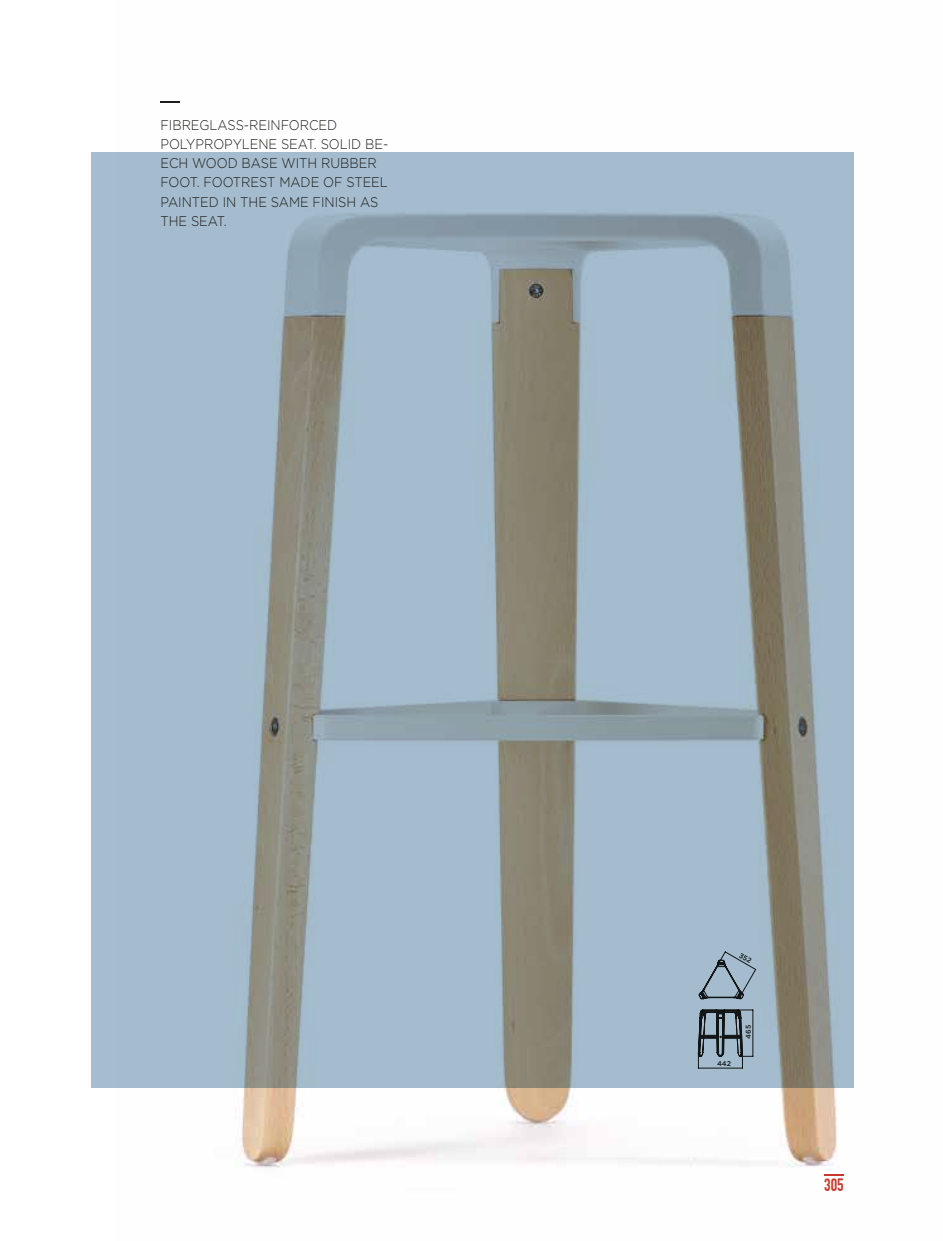
<style>
.page{position:relative;width:943px;height:1241px;background:#fff}
.page>*{position:absolute;margin:0;border:0;box-sizing:border-box;transform-origin:0 0}
.t1{font:700 17.5px "DIN Condensed";color:#c9382a}
.t2{font:300 14px/19.2px "Gotham";color:#1d1d1b;scale:.92 1}
.t3{font:500 7px "Gotham";color:#1d1d1b}
</style>
<div class="page">
<div style="left:91px;top:153px;width:762px;height:935px;background:#a5bdce"></div>
<img style="left:116px;top:152px;width:738px;height:1024px">
<hr style="left:160px;top:101px;width:20px;height:2px;background:#1d1d1b">
<svg style="left:824px;top:1173px;width:19px;height:2px"></svg>
<svg style="left:656px;top:909px;width:120px;height:179px"></svg>
<p class="t2" style="left:160px;top:115px;width:182px">FIBREGLASS-REIN FORCED<br>POLYPROPYLENE</p>
<p class="t2" style="left:281px;top:134px;width:10px">SEAT</p>
<p class="t2" style="left:314px;top:134px;width:37px">. SOLID</p>
<p class="t2" style="left:365px;top:134px;width:27px">BE -</p>
<p class="t2" style="left:160px;top:153px;width:99px">ECH WOOD BASE</p>
<p class="t2" style="left:281px;top:153px;width:24px">WITH</p>
<p class="t2" style="left:321px;top:153px;width:31px">RUBBE</p>
<p class="t2" style="left:367px;top:153px;width:12px">R</p>
<p class="t2" style="left:160px;top:172px;width:108px">FOOT. FOOT REST</p>
<p class="t2" style="left:279px;top:172px;width:24px">MADE</p>
<p class="t2" style="left:323px;top:172px;width:35px">OF STEEL</p>
<p class="t2" style="left:160px;top:192px;width:10px">PAINTED</p>
<p class="t2" style="left:223px;top:192px;width:30px">IN THE</p>
<p class="t2" style="left:271px;top:192px;width:63px">SAME FINISH</p>
<p class="t2" style="left:360px;top:192px;width:11px">AS</p>
<p class="t2" style="left:160px;top:211px;width:11px">THE</p>
<p class="t2" style="left:191px;top:211px;width:10px">SEAT</p>
<p class="t2" style="left:224px;top:211px;width:5px">.</p>
<p class="t3" style="left:717px;top:1058px;width:15px">442</p>
<p class="t3" style="left:744px;top:1038px;width:15px;rotate:-90deg">465</p>
<p class="t1" style="left:824px;top:1174px;width:21px">305</p>
</div>
